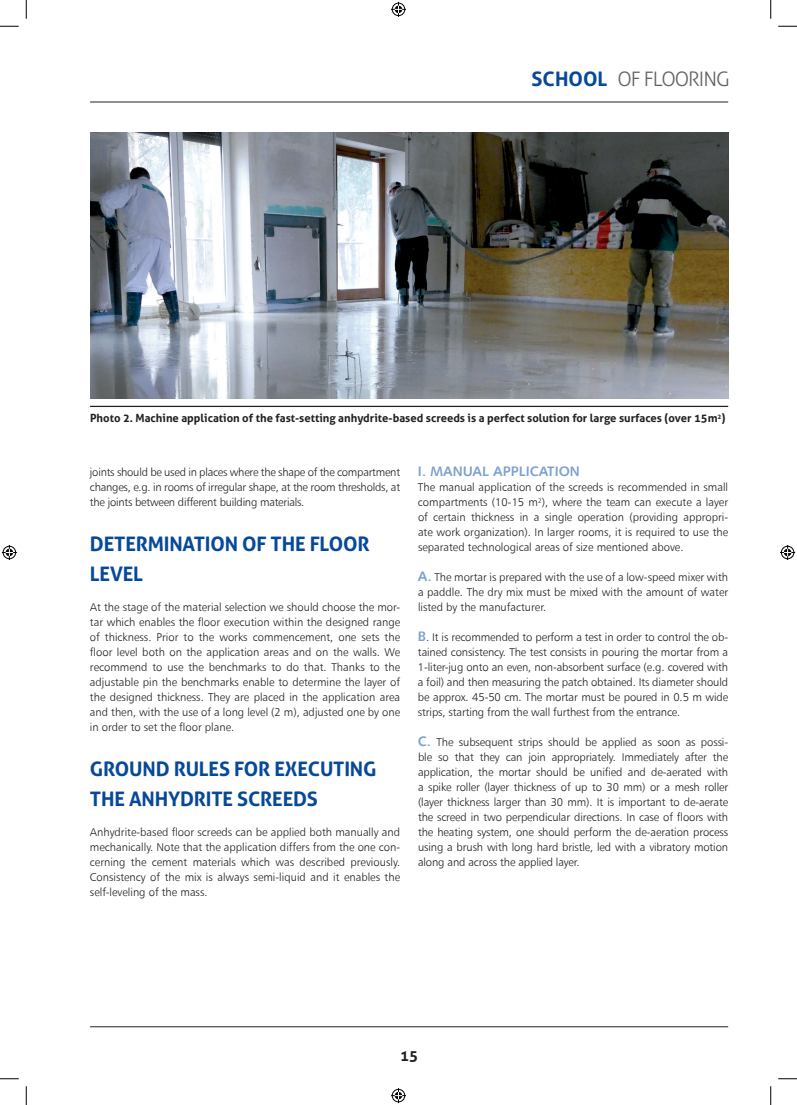
<style>
.page{position:relative;width:797px;height:1105px;background:#fff}
.page>*{position:absolute;margin:0;border:0;box-sizing:border-box;transform-origin:0 0}
.t1{font:700 20px/30px "Aller";letter-spacing:-.01em;color:#074999}
.t2{font:300 20px "Aller";letter-spacing:-.05em;color:#636366}
.t3{font:700 15px "Aller";color:#231f20}
.t4{font:700 13.75px "Humanst 531 EU";color:#7aa1cf}
.t5{font:11.25px/15px "Humnst 777 Lt EU";color:#231f20;text-align:justify}
.t6{font:700 11.25px "Aller";color:#231f20}
.s1{font-weight:700;color:#074999}
.s2{font-family:"Humanst 531 EU";font-weight:700;font-size:13.75px;color:#7aa1cf}
</style>
<div class="page">
<hr style="left:90px;top:102px;width:638px;height:1px;background:#231f20">
<hr style="left:90px;top:1026px;width:638px;height:1px;background:#231f20">
<img style="left:90px;top:133px;width:638px;height:266px">
<hr style="left:90px;top:406px;width:638px;height:1px;background:#231f20">
<svg style="left:0;top:25px;width:19px;height:2px"></svg>
<svg style="left:778px;top:25px;width:19px;height:2px"></svg>
<svg style="left:0;top:1078px;width:19px;height:1px"></svg>
<svg style="left:778px;top:1078px;width:19px;height:1px"></svg>
<svg style="left:25px;top:0;width:2px;height:19px"></svg>
<svg style="left:25px;top:1086px;width:2px;height:19px"></svg>
<svg style="left:770px;top:0;width:1px;height:19px"></svg>
<svg style="left:770px;top:1086px;width:1px;height:19px"></svg>
<svg style="left:391px;top:2px;width:15px;height:15px"></svg>
<svg style="left:391px;top:1088px;width:15px;height:15px"></svg>
<svg style="left:2px;top:545px;width:15px;height:15px"></svg>
<svg style="left:780px;top:545px;width:15px;height:15px"></svg>
<h1 class="t2" style="left:531px;top:67px;width:200px"><span class="s1">SCHOOL</span> OF FLOORING</h1>
<p class="t6" style="left:90px;top:411px;width:637px">Photo 2. Machine application of the fast-setting anhydrite-based screeds is a perfect solution for large surfaces (over 15 m<sup>2</sup>)</p>
<p class="t5" style="left:90px;top:465px;width:312px">joints should be used in places where the shape of the compartment changes, e.g. in rooms of irregular shape, at the room thresholds, at the joints between different building materials.</p>
<h1 class="t1" style="left:90px;top:529px;width:281px">DETERMINATION OF THE FLOOR<br>LEVEL</h1>
<p class="t5" style="left:90px;top:600px;width:312px">At the stage of the material selection we should choose the mor&shy;tar which enables the floor execution within the designed range of thickness. Prior to the works commencement, one sets the floor level both on the application areas and on the walls. We recommend to use the benchmarks to do that. Thanks to the adjustable pin the benchmarks enable to determine the layer of the designed thickness. They are placed in the application area and then, with the use of a long level (2 m), adjusted one by one in order to set the floor plane.</p>
<h1 class="t1" style="left:90px;top:754px;width:288px">GROUND RULES FOR EXECUTING<br>THE ANHYDRITE SCREEDS</h1>
<p class="t5" style="left:90px;top:825px;width:312px">Anhydrite-based floor screeds can be applied both manually and mechanically. Note that the application differs from the one con&shy;cerning the cement materials which was described previously.<br>Consistency of the mix is always semi-liquid and it enables the self-leveling of the mass.</p>
<p class="t4" style="left:418px;top:463px;width:163px">I. MANUAL APPLICATION</p>
<p class="t5" style="left:418px;top:480px;width:312px">The manual application of the screeds is recommended in small compartments (10-15 m<sup>2</sup>), where the team can execute a layer of certain thickness in a single operation (providing appropri&shy;ate work organization). In larger rooms, it is required to use the separated technological areas of size mentioned above.</p>
<p class="t5" style="left:418px;top:570px;width:312px"><span class="s2">A.</span> The mortar is prepared with the use of a low-speed mixer with a paddle. The dry mix must be mixed with the amount of water listed by the manufacturer.</p>
<p class="t5" style="left:418px;top:630px;width:312px"><span class="s2">B</span>. It is recommended to perform a test in order to control the ob&shy;tained consistency. The test consists in pouring the mortar from a 1-liter-jug onto an even, non-absorbent surface (e.g. covered with a foil) and then measuring the patch obtained. Its diameter should be approx. 45-50 cm. The mortar must be poured in 0.5 m wide strips, starting from the wall furthest from the entrance.</p>
<p class="t5" style="left:418px;top:735px;width:312px"><span class="s2">C.</span> The subsequent strips should be applied as soon as possi&shy;ble so that they can join appropriately. Immediately after the application, the mortar should be unified and de-aerated with a spike roller (layer thickness of up to 30 mm) or a mesh roller (layer thickness larger than 30 mm). It is important to de-aerate the screed in two perpendicular directions. In case of floors with the heating system, one should perform the de-aeration process using a brush with long hard bristle, led with a vibratory motion along and across the applied layer.</p>
<h2 class="t3" style="left:400px;top:1047px;width:19px">15</h2>
</div>
